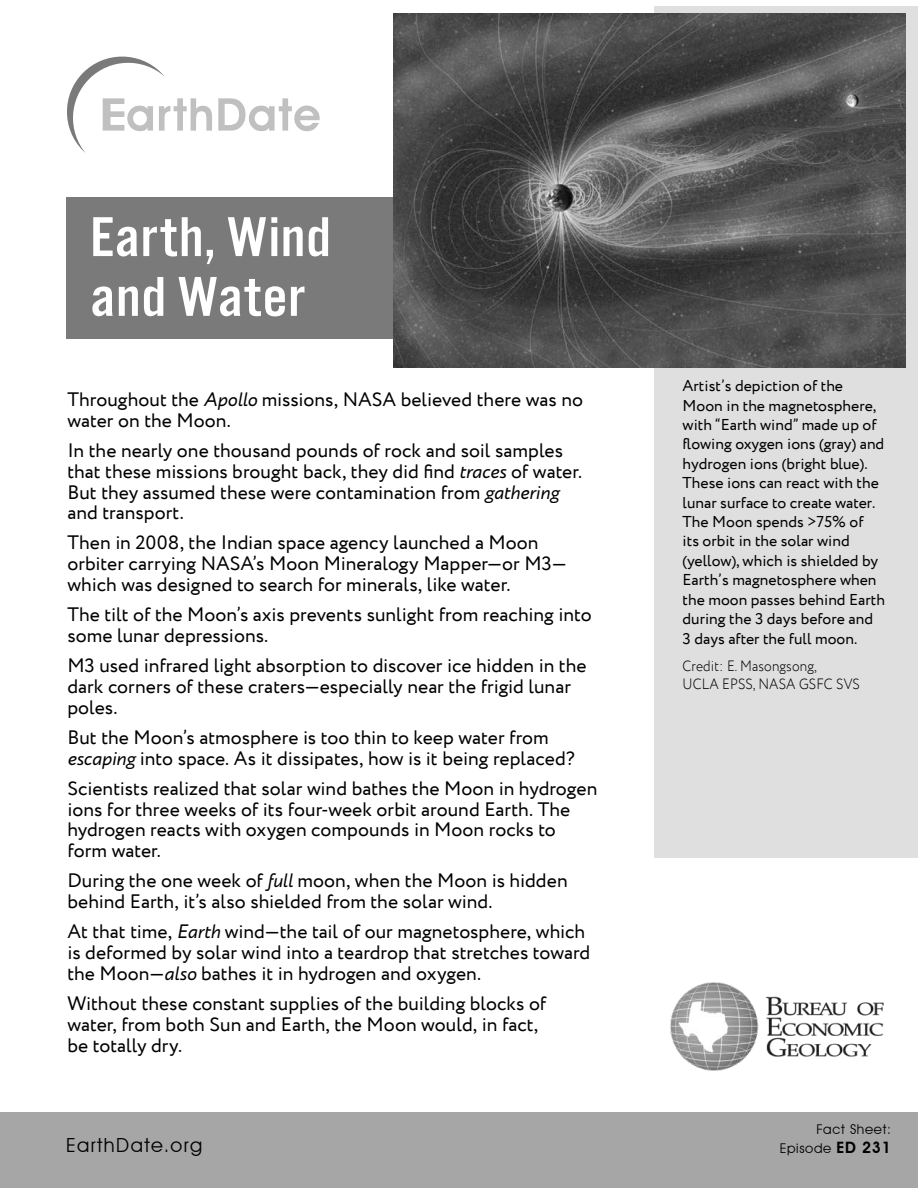
<style>
.page{position:relative;width:918px;height:1188px;background:#fff}
.page>*{position:absolute;margin:0;border:0;box-sizing:border-box;transform-origin:0 0}
.t1{font:58.35px/59.8px "Alternate Got No 3 D";letter-spacing:.01em;color:#fff;scale:1.1 1}
.t2{font:19.5px/20.9px "Circe";color:#000}
.t3{font:19.5px "Avant Garde IT Cby BT";letter-spacing:.075em;color:#000}
.t4{font:15.75px/19.5px "Circe";color:#000}
.t5{font:300 15px/18px "Circe";letter-spacing:.01em;color:#000;scale:.9 1}
.t6{font:13.5px/18.9px "Avant Garde IT Cby BT";letter-spacing:.05em;color:#000;text-align:right}
.s1{font-style:italic}
.s2{font-weight:600;font-size:15.75px}
</style>
<div class="page">
<div style="left:66px;top:197px;width:587px;height:142px;background:#7a7a7a"></div>
<div style="left:654px;top:6px;width:264px;height:852px;background:#dfdfdf"></div>
<svg style="left:67px;top:56px;width:145px;height:97px"></svg>
<svg style="left:218px;top:98px;width:102px;height:33px"></svg>
<img style="left:671px;top:983px;width:213px;height:88px">
<div style="left:0;top:1112px;width:918px;height:76px;background:#a6a6a6"></div>
<img style="left:393px;top:14px;width:513px;height:353px">
<h1 class="t1" style="left:90px;top:207px;width:221px">Earth, Wind and Water</h1>
<p class="t2" style="left:67px;top:389px;width:517px">Throughout the <span class="s1">Apollo</span> missions, NASA believed there was no water on the Moon.</p>
<p class="t2" style="left:67px;top:440px;width:516px">In the nearly one thousand pounds of rock and soil samples that these missions brought back, they did find <span class="s1">traces</span> of water.<br>But they assumed these were contamination from <span class="s1">gathering </span>and transport.</p>
<p class="t2" style="left:67px;top:533px;width:501px">Then in 2008, the Indian space agency launched a Moon orbiter carrying NASA’s Moon Mineralogy Mapper—or M3— which was designed to search for minerals, like water.</p>
<p class="t2" style="left:67px;top:605px;width:526px">The tilt of the Moon’s axis prevents sunlight from reaching into some lunar depressions.</p>
<p class="t2" style="left:67px;top:656px;width:521px">M3 used infrared light absorption to discover ice hidden in the dark corners of these craters—especially near the frigid lunar poles.</p>
<p class="t2" style="left:67px;top:727px;width:509px">But the Moon’s atmosphere is too thin to keep water from <span class="s1">escaping</span> into space. As it dissipates, how is it being replaced?</p>
<p class="t2" style="left:67px;top:778px;width:531px">Scientists realized that solar wind bathes the Moon in hydrogen ions for three weeks of its four-week orbit around Earth. The hydrogen reacts with oxygen compounds in Moon rocks to form water.</p>
<p class="t2" style="left:67px;top:871px;width:502px">During the one week of <span class="s1">full</span> moon, when the Moon is hidden behind Earth, it’s also shielded from the solar wind.</p>
<p class="t2" style="left:67px;top:922px;width:525px">At that time, <span class="s1">Earth</span> wind—the tail of our magnetosphere, which is deformed by solar wind into a teardrop that stretches toward the Moon—<span class="s1">also</span> bathes it in hydrogen and oxygen.</p>
<p class="t2" style="left:67px;top:993px;width:481px">Without these constant supplies of the building blocks of water, from both Sun and Earth, the Moon would, in fact, be totally dry.</p>
<p class="t3" style="left:66px;top:1134px;width:138px">EarthDate.org</p>
<p class="t4" style="left:683px;top:377px;width:204px">Artist’s depiction of the<br>Moon in the magnetosphere, with “Earth wind” made up of flowing oxygen ions (gray) and hydrogen ions (bright blue).<br>These ions can react with the lunar surface to create water.<br>The Moon spends &gt;75% of<br>its orbit in the solar wind (yellow), which is shielded by<br>Earth’s magnetosphere when the moon passes behind Earth during the 3 days before and<br>3 days after the full moon.</p>
<p class="t5" style="left:683px;top:657px;width:199px">Credit: E. Masongsong,<br>UCLA EPSS, NASA GSFC SVS</p>
<p class="t6" style="left:780px;top:1120px;width:113px">Fact Sheet:<br>Episode <span class="s2">ED 231</span></p>
</div>
